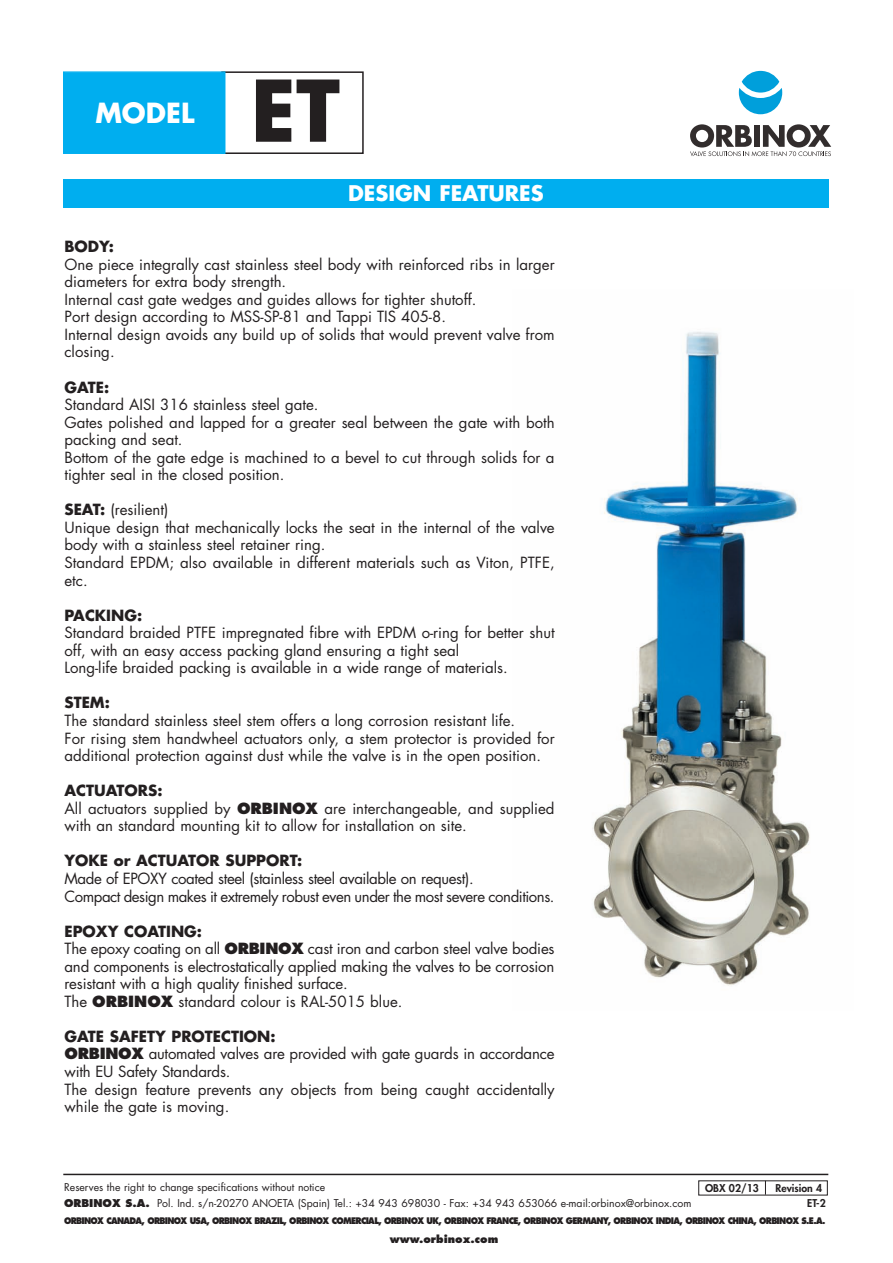
<style>
.page{position:relative;width:893px;height:1263px;background:#fff}
.page>*{position:absolute;margin:0;border:0;box-sizing:border-box;transform-origin:0 0}
.t1{font:700 82.5px "Futura";color:#231f20}
.t2{font:700 27px "Futura";color:#fff}
.t3{font:700 21px "Futura";color:#fff}
.t4{font:15px/17.5px "Futura";color:#231f20}
.t5{font:15px/17.5px "Futura";letter-spacing:-.03em;color:#231f20}
.t6{font:700 15px "Futura";color:#231f20}
.t7{font:10.5px/16.5px "Futura";color:#231f20}
.t8{font:800 10.5px/15px "Futura";color:#231f20}
.t9{font:800 10.5px "Futura";color:#231f20}
.t10{font:800 8.85px "Futura";letter-spacing:-.085em;color:#231f20;scale:.92 1}
.s1{font-weight:700}
.s2{font-weight:800}
</style>
<div class="page">
<img style="left:592px;top:332px;width:218px;height:654px">
<div style="left:64px;top:180px;width:765px;height:28px;background:#00aeef"></div>
<div style="left:221px;top:71px;width:143px;height:83px;border:2px solid #231f20"></div>
<div style="left:64px;top:73px;width:160px;height:79px;background:#00aeef"></div>
<div style="left:63px;top:71px;width:162px;height:83px;border:2px solid #00aeef"></div>
<div style="left:742px;top:71px;width:37px;height:22px;background:#009fdb;border-radius:50%"></div>
<svg style="left:739px;top:88px;width:43px;height:26px"></svg>
<svg style="left:690px;top:124px;width:141px;height:32px"></svg>
<hr style="left:63px;top:1174px;width:765px;height:1px;background:#231f20">
<svg style="left:765px;top:1181px;width:1px;height:14px"></svg>
<h2 class="t2" style="left:95px;top:101px;width:101px">MODEL</h2>
<h1 class="t1" style="left:251px;top:73px;width:91px">ET</h1>
<h3 class="t3" style="left:348px;top:184px;width:197px">DESIGN FEATURES</h3>
<p class="t6" style="left:64px;top:240px;width:51px">BODY:</p>
<p class="t4" style="left:64px;top:257px;width:492px">One piece integrally cast stainless steel body with reinforced ribs in larger diameters for extra body strength.<br>Internal cast gate wedges and guides allows for tighter shutoff.<br>Port design according to MSS-SP-81 and Tappi TIS 405-8.<br>Internal design avoids any build up of solids that would prevent valve from closing.</p>
<p class="t6" style="left:64px;top:380px;width:46px">GATE:</p>
<p class="t4" style="left:64px;top:397px;width:492px">Standard AISI 316 stainless steel gate.<br>Gates polished and lapped for a greater seal between the gate with both packing and seat.<br>Bottom of the gate edge is machined to a bevel to cut through solids for a tighter seal in the closed position.</p>
<p class="t4" style="left:64px;top:502px;width:492px"><span class="s1">SEAT:</span> (resilient)<br>Unique design that mechanically locks the seat in the internal of the valve body with a stainless steel retainer ring.<br>Standard EPDM; also available in different materials such as Viton, PTFE, etc.</p>
<p class="t6" style="left:64px;top:608px;width:79px">PACKING:</p>
<p class="t4" style="left:64px;top:625px;width:492px">Standard braided PTFE impregnated fibre with EPDM o-ring for better shut off, with an easy access packing gland ensuring a tight seal<br>Long-life braided packing is available in a wide range of materials.</p>
<p class="t6" style="left:64px;top:696px;width:47px">STEM:</p>
<p class="t4" style="left:64px;top:713px;width:492px">The standard stainless steel stem offers a long corrosion resistant life.<br>For rising stem handwheel actuators only, a stem protector is provided for additional protection against dust while the valve is in the open position.</p>
<p class="t4" style="left:64px;top:783px;width:492px"><span class="s1">ACTUATORS:<br></span>All actuators supplied by <span class="s2">ORBINOX</span> are interchangeable, and supplied with an standard mounting kit to allow for installation on site.</p>
<p class="t6" style="left:64px;top:854px;width:239px">YOKE or ACTUATOR SUPPORT:</p>
<p class="t5" style="left:64px;top:871px;width:491px">Made of EPOXY coated steel (stainless steel available on request).<br>Compact design makes it extremely robust even under the most severe conditions.</p>
<p class="t4" style="left:64px;top:924px;width:492px"><span class="s1">EPOXY COATING:<br></span>The epoxy coating on all <span class="s2">ORBINOX</span> cast iron and carbon steel valve bodies and components is electrostatically applied making the valves to be corrosion resistant with a high quality finished surface.<br>The <span class="s2">ORBINOX</span> standard colour is RAL-5015 blue.</p>
<p class="t4" style="left:64px;top:1029px;width:492px"><span class="s1">GATE SAFETY PROTECTION:<br></span><span class="s2">ORBINOX</span> automated valves are provided with gate guards in accordance with EU Safety Standards.<br>The design feature prevents any objects from being caught accidentally while the gate is moving.</p>
<p class="t7" style="left:64px;top:1180px;width:629px">Reserves the right to change specifications without notice<br><span class="s2">ORBINOX S.A.</span> Pol. Ind. s/n-20270 ANOETA (Spain) Tel.: +34 943 698030 - Fax: +34 943 653066 e-mail:orbinox@orbinox.com</p>
<p class="t10" style="left:64px;top:1216px;width:829px">ORBINOX CANADA, ORBINOX USA, ORBINOX BRAZIL, ORBINOX COMERCIAL, ORBINOX UK, ORBINOX FRANCE, ORBINOX GERMANY, ORBINOX INDIA, ORBINOX CHINA, ORBINOX S.E.A.</p>
<p class="t8" style="left:705px;top:1181px;width:55px">OBX 02/13</p>
<p class="t8" style="left:807px;top:1181px;width:20px;text-indent:-32px">Revision 4<br>ET-2</p>
<p class="t9" style="left:390px;top:1234px;width:110px">www.orbinox.com</p>
</div>
